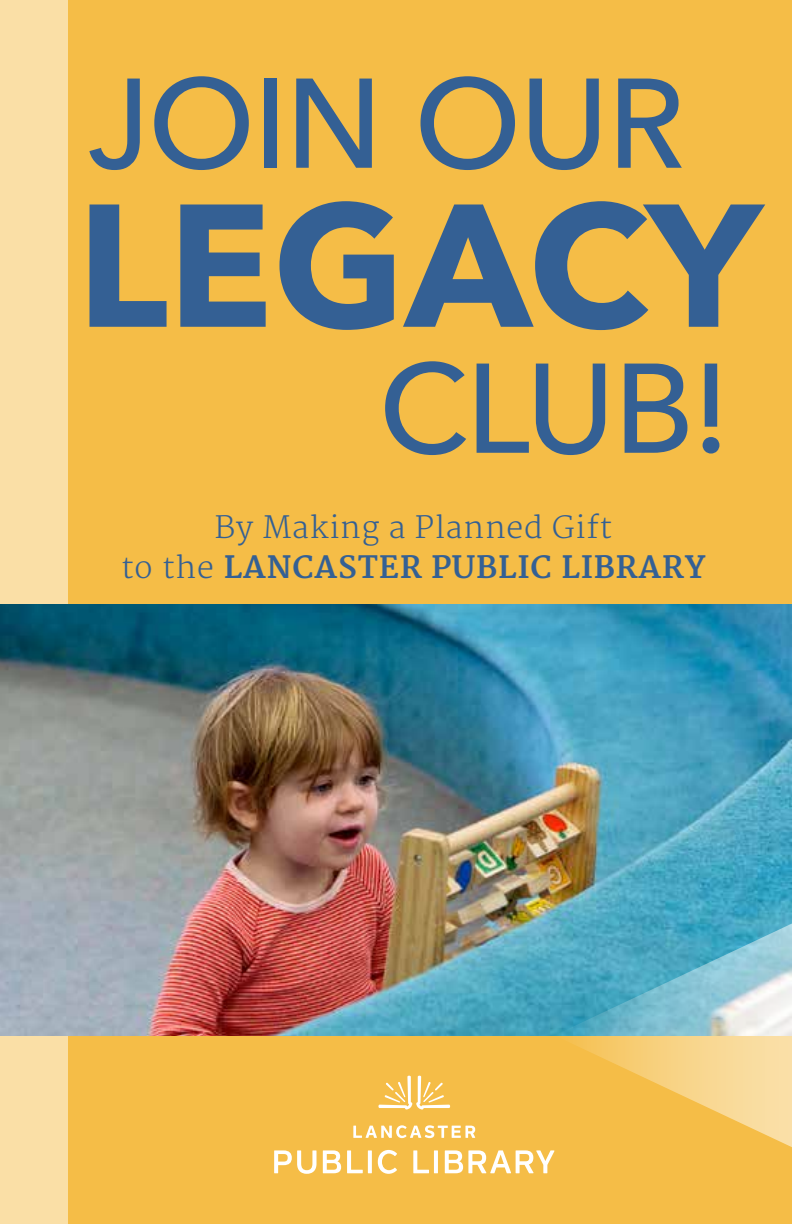
<style>
.page{position:relative;width:792px;height:1224px;background:#f5bd47}
.page>*{position:absolute;margin:0;border:0;box-sizing:border-box;transform-origin:0 0}
.t1{font:700 172.8px "Avenir Next";color:#346094}
.t2{font:500 126px "Avenir Next";letter-spacing:-.015em;color:#346094}
.t3{font:300 30px/40px "Merriweather";letter-spacing:.03em;color:#346094;text-align:center}
.s1{font-weight:700}
</style>
<div class="page">
<svg style="left:353px;top:1125px;width:122px;height:13px"></svg>
<svg style="left:274px;top:1150px;width:43px;height:24px"></svg>
<svg style="left:323px;top:1150px;width:18px;height:23px"></svg>
<svg style="left:347px;top:1150px;width:16px;height:23px"></svg>
<svg style="left:368px;top:1150px;width:4px;height:23px"></svg>
<svg style="left:378px;top:1150px;width:19px;height:24px"></svg>
<svg style="left:413px;top:1150px;width:16px;height:23px"></svg>
<hr style="left:434px;top:1150px;width:4px;height:23px;background:#fff">
<svg style="left:445px;top:1150px;width:109px;height:23px"></svg>
<svg style="left:378px;top:1076px;width:72px;height:34px"></svg>
<div style="left:0;top:0;width:68px;height:1224px;background:#fadfa6"></div>
<img style="left:0;top:604px;width:792px;height:431px">
<svg style="left:554px;top:907px;width:238px;height:245px"></svg>
<h2 class="t2" style="left:88px;top:17px;width:599px">JOIN OUR</h2>
<h1 class="t1" style="left:77px;top:117px;width:686px">LEGACY</h1>
<h2 class="t2" style="left:379px;top:302px;width:355px">CLUB!</h2>
<p class="t3" style="left:121px;top:508px;width:586px">By Making a Planned Gift<br>to the <span class="s1">LANCASTER PUBLIC LIBRARY</span></p>
</div>
